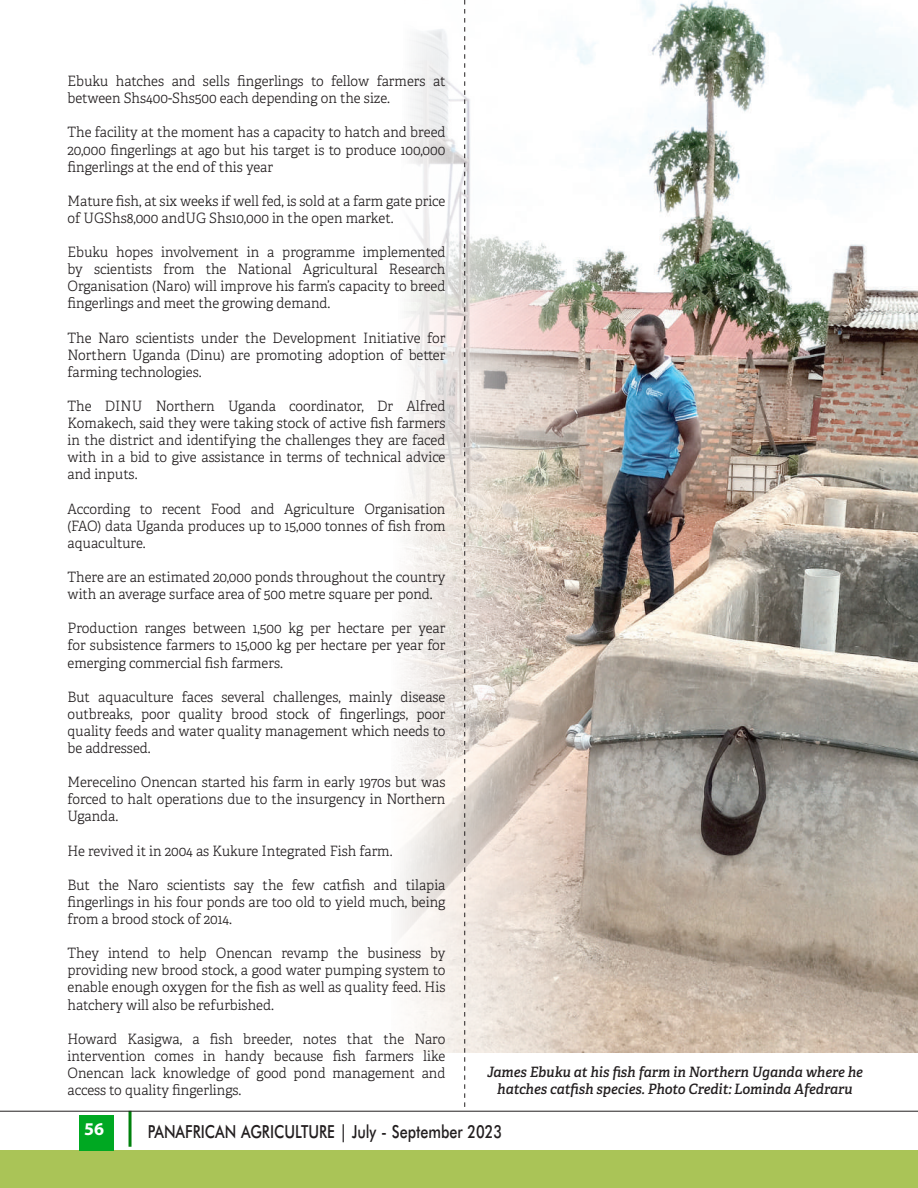
<style>
.page{position:relative;width:918px;height:1188px;background:#fff}
.page>*{position:absolute;margin:0;border:0;box-sizing:border-box;transform-origin:0 0}
.t1{font:500 18px "Futura BT";color:#231f20;scale:.8 1}
.t2{font:700 18px "Myriad";color:#fff}
.t3{font:300 14.25px/17.1px "Adelle";color:#231f20;text-align:justify;scale:.95 1}
.t4{font:italic 600 14.25px/17.1px "Adelle";color:#231f20;text-align:center;scale:.96 1}
</style>
<div class="page">
<div style="left:0;top:1150px;width:918px;height:38px;background:#aac457"></div>
<hr style="left:129px;top:1111px;width:3px;height:36px;background:#00810c">
<hr style="left:0;top:1111px;width:918px;height:1px;background:#231f20">
<div style="left:80px;top:1115px;width:34px;height:35px;background:#00a822"></div>
<img style="left:399px;top:0;width:519px;height:1053px">
<svg style="left:464px;top:0;width:1px;height:1107px"></svg>
<p class="t3" style="left:68px;top:73px;width:399px">Ebuku hatches and sells fingerlings to fellow farmers at between Shs400-Shs500 each depending on the size.</p>
<p class="t3" style="left:68px;top:124px;width:399px">The facility at the moment has a capacity to hatch and breed 20,000 fingerlings at ago but his target is to produce 100,000 fingerlings at the end of this year</p>
<p class="t3" style="left:68px;top:192px;width:399px">Mature fish, at six weeks if well fed, is sold at a farm gate price of UGShs8,000 andUG Shs10,000 in the open market.</p>
<p class="t3" style="left:68px;top:244px;width:399px">Ebuku hopes involvement in a programme implemented by scientists from the National Agricultural Research Organisation (Naro) will improve his farm’s capacity to breed fingerlings and meet the growing demand.</p>
<p class="t3" style="left:68px;top:329px;width:399px">The Naro scientists under the Development Initiative for Northern Uganda (Dinu) are promoting adoption of better farming technologies.</p>
<p class="t3" style="left:68px;top:398px;width:399px">The DINU Northern Uganda coordinator, Dr Alfred Komakech, said they were taking stock of active fish farmers in the district and identifying the challenges they are faced with in a bid to give assistance in terms of technical advice and inputs.</p>
<p class="t3" style="left:68px;top:500px;width:399px">According to recent Food and Agriculture Organisation (FAO) data Uganda produces up to 15,000 tonnes of fish from aquaculture.</p>
<p class="t3" style="left:68px;top:569px;width:399px">There are an estimated 20,000 ponds throughout the country with an average surface area of 500 metre square per pond.</p>
<p class="t3" style="left:68px;top:620px;width:399px">Production ranges between 1,500 kg per hectare per year for subsistence farmers to 15,000 kg per hectare per year for emerging commercial fish farmers.</p>
<p class="t3" style="left:68px;top:688px;width:399px">But aquaculture faces several challenges, mainly disease outbreaks, poor quality brood stock of fingerlings, poor quality feeds and water quality management which needs to be addressed.</p>
<p class="t3" style="left:68px;top:774px;width:399px">Merecelino Onencan started his farm in early 1970s but was forced to halt operations due to the insurgency in Northern Uganda.</p>
<p class="t3" style="left:68px;top:842px;width:344px">He revived it in 2004 as Kukure Integrated Fish farm.</p>
<p class="t3" style="left:68px;top:876px;width:399px">But the Naro scientists say the few catfish and tilapia fingerlings in his four ponds are too old to yield much, being from a brood stock of 2014.</p>
<p class="t3" style="left:68px;top:945px;width:399px">They intend to help Onencan revamp the business by providing new brood stock, a good water pumping system to enable enough oxygen for the fish as well as quality feed. His hatchery will also be refurbished.</p>
<p class="t3" style="left:68px;top:1030px;width:399px">Howard Kasigwa, a fish breeder, notes that the Naro intervention comes in handy because fish farmers like Onencan lack knowledge of good pond management and access to quality fingerlings.</p>
<p class="t4" style="left:487px;top:1064px;width:393px">James Ebuku at his fish farm in Northern Uganda where he hatches catfish species. Photo Credit: Lominda Afedraru</p>
<p class="t2" style="left:84px;top:1120px;width:27px">5656</p>
<p class="t1" style="left:148px;top:1121px;width:445px">PANAFRICAN AGRICULTURE | July - September 2023</p>
</div>
